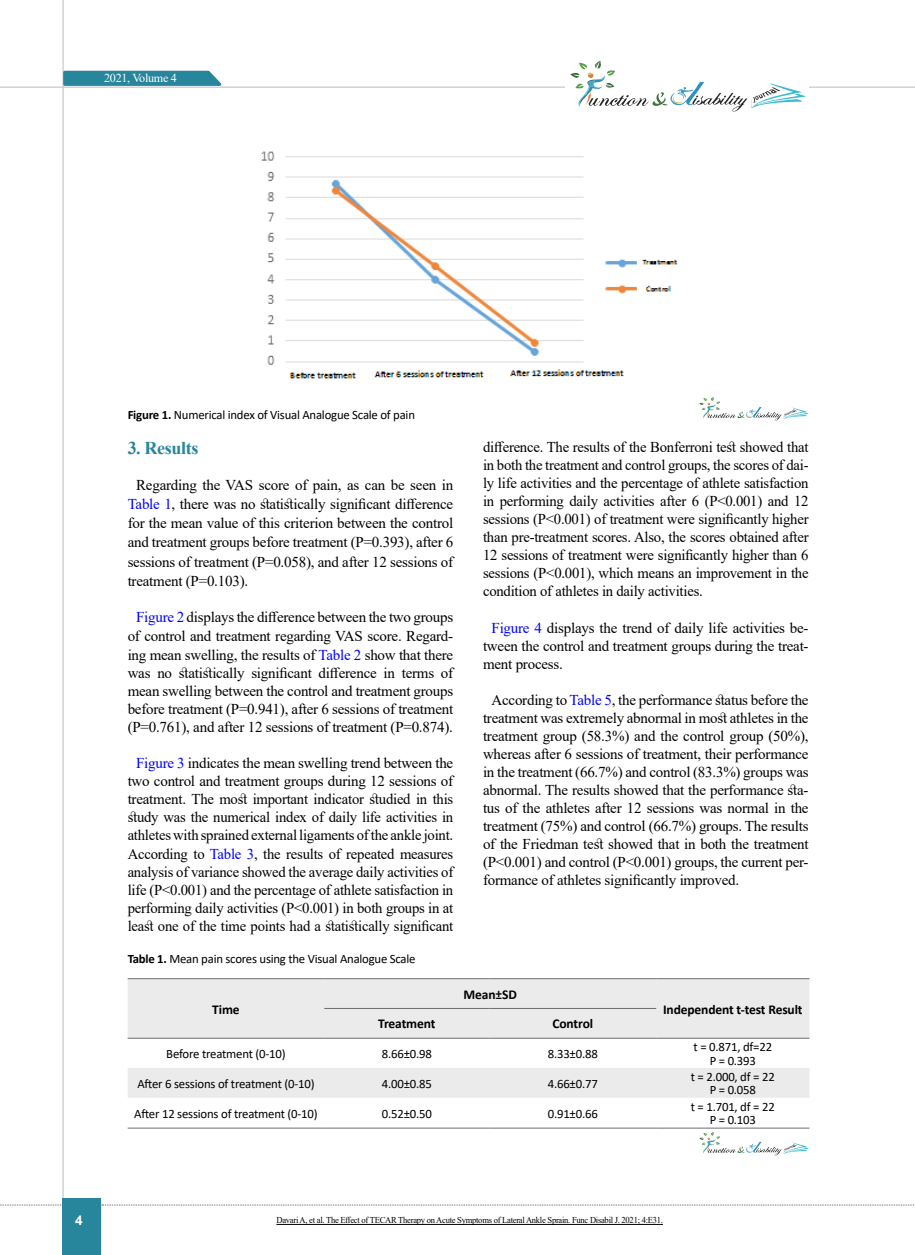
<style>
.page{position:relative;width:915px;height:1255px;background:#fff}
.page>*{position:absolute;margin:0;border:0;box-sizing:border-box;transform-origin:0 0}
.t1{font:700 18px "Times New Roman";letter-spacing:-.02em;color:#27859c}
.t2{font:15px/18px "Times New Roman";letter-spacing:-.015em;color:#000;text-align:justify}
.t3{font:700 13.5px "Calibri";letter-spacing:-.01em;color:#000}
.t4{font:700 13.5px "Arial";color:#fff}
.t5{font:12.75px/13.5px "Calibri";letter-spacing:-.015em;color:#000;text-align:center}
.t6{font:12.15px "Times New Roman";letter-spacing:-.025em;color:#fff}
.t7{font:9px "Times New Roman";letter-spacing:-.03em;color:#000;scale:.95 1}
.s1{font-weight:700}
.s2{color:#00f}
</style>
<div class="page">
<hr style="left:62px;top:0;width:2px;height:1254px;background:#c2c4c6">
<hr style="left:0;top:87px;width:914px;height:1px;background:#c2c4c6">
<svg style="left:0;top:1204px;width:63px;height:1px"></svg>
<svg style="left:102px;top:1204px;width:813px;height:1px"></svg>
<svg style="left:62px;top:69px;width:165px;height:18px;background:#549eb0"></svg>
<div style="left:63px;top:1198px;width:38px;height:56px;background:#27859c"></div>
<div style="left:564px;top:57px;width:244px;height:55px;background:#fff"></div>
<svg style="left:570px;top:61px;width:235px;height:51px"></svg>
<svg style="left:128px;top:979px;width:681px;height:118px;fill:#ebebec"></svg>
<hr style="left:128px;top:978px;width:196px;height:1px;background:#6d6e71">
<hr style="left:128px;top:1037px;width:196px;height:1px;background:#6d6e71">
<hr style="left:324px;top:978px;width:165px;height:1px;background:#6d6e71">
<hr style="left:489px;top:978px;width:167px;height:1px;background:#6d6e71">
<hr style="left:656px;top:978px;width:153px;height:1px;background:#6d6e71">
<hr style="left:656px;top:1037px;width:153px;height:1px;background:#6d6e71">
<hr style="left:324px;top:1008px;width:165px;height:1px;background:#6d6e71">
<hr style="left:489px;top:1008px;width:167px;height:1px;background:#6d6e71">
<hr style="left:324px;top:1037px;width:165px;height:1px;background:#6d6e71">
<hr style="left:489px;top:1037px;width:167px;height:1px;background:#6d6e71">
<hr style="left:128px;top:1127px;width:196px;height:1px;background:#6d6e71">
<hr style="left:324px;top:1127px;width:165px;height:1px;background:#6d6e71">
<hr style="left:489px;top:1127px;width:167px;height:1px;background:#6d6e71">
<hr style="left:656px;top:1127px;width:153px;height:1px;background:#6d6e71">
<svg style="left:699px;top:1132px;width:109px;height:23px"></svg>
<img style="left:261px;top:151px;width:417px;height:228px">
<svg style="left:699px;top:397px;width:109px;height:24px"></svg>
<hr style="left:276px;top:1224px;width:386px;height:1px;background:#000">
<p class="t6" style="left:104px;top:69px;width:74px">2021, Volume 4</p>
<p class="t4" style="left:75px;top:1210px;width:9px">4</p>
<p class="t5" style="left:128px;top:407px;width:289px"><span class="s1">Figure 1.</span> Numerical index of Visual Analogue Scale of pain</p>
<p class="t1" style="left:128px;top:435px;width:72px">3. Results</p>
<p class="t2" style="left:128px;top:475px;width:327px;line-height:19px;text-indent:9px">Regarding the VAS score of pain, as can be seen in <span class="s2">Table 1</span>, there was no statistically significant difference for the mean value of this criterion between the control and treatment groups before treatment (P=0.393), after 6 sessions of treatment (P=0.058), and after 12 sessions of treatment (P=0.103).</p>
<p class="t2" style="left:128px;top:607px;width:327px;text-align:center"><span class="s2">Figure 2</span> displays the difference between the two groups of control and treatment regarding VAS score. Regard&shy;ing mean swelling, the results of <span class="s2">Table 2</span> show that there was no statistically significant difference in terms of mean swelling between the control and treatment groups before treatment (P=0.941), after 6 sessions of treatment (P=0.761), and after 12 sessions of treatment (P=0.874).</p>
<p class="t2" style="left:128px;top:753px;width:327px;text-align:center"><span class="s2">Figure 3</span> indicates the mean swelling trend between the two control and treatment groups during 12 sessions of treatment. The most important indicator studied in this study was the numerical index of daily life activities in athletes with sprained external ligaments of the ankle joint.<br>According to <span class="s2">Table 3</span>, the results of repeated measures analysis of variance showed the average daily activities of life (P&lt;0.001) and the percentage of athlete satisfaction in performing daily activities (P&lt;0.001) in both groups in at least one of the time points had a statistically significant</p>
<p class="t5" style="left:128px;top:951px;width:289px"><span class="s1">Table 1.</span> Mean pain scores using the Visual Analogue Scale</p>
<p class="t3" style="left:212px;top:999px;width:29px">Time</p>
<p class="t2" style="left:483px;top:438px;width:327px">difference. The results of the Bonferroni test showed that in both the treatment and control groups, the scores of dai&shy;ly life activities and the percentage of athlete satisfaction in performing daily activities after 6 (P&lt;0.001) and 12 sessions (P&lt;0.001) of treatment were significantly higher than pre-treatment scores. Also, the scores obtained after 12 sessions of treatment were significantly higher than 6 sessions (P&lt;0.001), which means an improvement in the condition of athletes in daily activities.</p>
<p class="t2" style="left:483px;top:618px;width:327px;text-indent:9px"><span class="s2">Figure 4</span> displays the trend of daily life activities be&shy;tween the control and treatment groups during the treat&shy;ment process.</p>
<p class="t2" style="left:483px;top:690px;width:327px;text-indent:9px">According to <span class="s2">Table 5</span>, the performance status before the treatment was extremely abnormal in most athletes in the treatment group (58.3%) and the control group (50%), whereas after 6 sessions of treatment, their performance in the treatment (66.7%) and control (83.3%) groups was abnormal. The results showed that the performance sta&shy;tus of the athletes after 12 sessions was normal in the treatment (75%) and control (66.7%) groups. The results of the Friedman test showed that in both the treatment (P&lt;0.001) and control (P&lt;0.001) groups, the current per&shy;formance of athletes significantly improved.</p>
<p class="t3" style="left:463px;top:984px;width:55px">Mean±SD</p>
<p class="t3" style="left:662px;top:999px;width:141px">Independent t-test Result</p>
<p class="t3" style="left:378px;top:1014px;width:59px">Treatment</p>
<p class="t3" style="left:552px;top:1014px;width:42px">Control</p>
<p class="t5" style="left:166px;top:1046px;width:121px">Before treatment (0-10)</p>
<p class="t5" style="left:381px;top:1046px;width:52px">8.66±0.98</p>
<p class="t5" style="left:547px;top:1046px;width:52px">8.33±0.88</p>
<p class="t5" style="left:693px;top:1039px;width:80px">t = 0.871, df=22<br>P = 0.393</p>
<p class="t5" style="left:137px;top:1076px;width:179px">After 6 sessions of treatment (0-10)</p>
<p class="t5" style="left:381px;top:1076px;width:52px">4.00±0.85</p>
<p class="t5" style="left:547px;top:1076px;width:52px">4.66±0.77</p>
<p class="t5" style="left:690px;top:1069px;width:85px">t = 2.000, df = 22<br>P = 0.058</p>
<p class="t5" style="left:134px;top:1106px;width:185px">After 12 sessions of treatment (0-10)</p>
<p class="t5" style="left:381px;top:1106px;width:52px">0.52±0.50</p>
<p class="t5" style="left:547px;top:1106px;width:52px">0.91±0.66</p>
<p class="t5" style="left:690px;top:1099px;width:85px">t = 1.701, df = 22<br>P = 0.103</p>
<p class="t7" style="left:276px;top:1213px;width:408px">Davari A, et al. The Effect of TECAR Therapy on Acute Symptoms of Lateral Ankle Sprain. Func Disabil J. 2021; 4:E31.</p>
</div>
